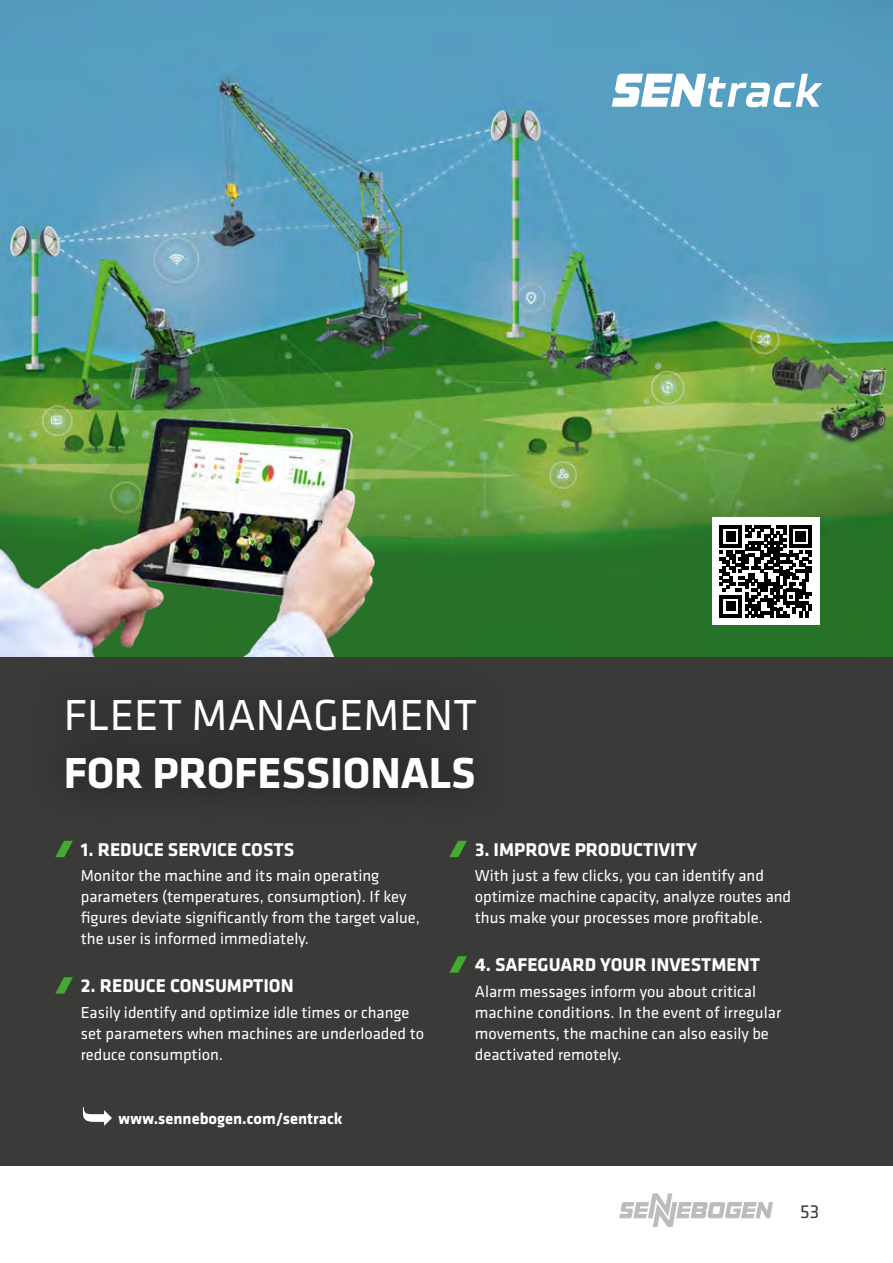
<style>
.page{position:relative;width:893px;height:1263px;background:#fff}
.page>*{position:absolute;margin:0;border:0;box-sizing:border-box;transform-origin:0 0}
.t1{font:700 45px "Klavika";letter-spacing:-.005em;color:#fff}
.t2{font:45px "Klavika";color:#fff}
.t3{font:19.5px "Klavika";color:#3a3a39}
.t4{font:700 19.2px "Klavika";color:#fff}
.t5{font:16.5px/21px "Klavika";color:#fff}
.t6{font:700 16.5px "Klavika";color:#fff}
</style>
<div class="page">
<svg style="left:619px;top:1193px;width:154px;height:34px"></svg>
<img style="left:0;top:0;width:893px;height:658px">
<img style="left:0;top:389px;width:384px;height:269px">
<div style="left:0;top:658px;width:893px;height:508px;background:#3a3a39"></div>
<div style="left:30px;top:662px;width:480px;height:163px;background:#343433"></div>
<svg style="left:612px;top:74px;width:210px;height:33px"></svg>
<div style="left:712px;top:517px;width:107px;height:108px;background:#fff"></div>
<svg style="left:719px;top:525px;width:93px;height:92px"></svg>
<svg style="left:83px;top:1107px;width:29px;height:19px"></svg>
<svg style="left:55px;top:841px;width:18px;height:16px"></svg>
<svg style="left:55px;top:977px;width:18px;height:17px"></svg>
<svg style="left:449px;top:841px;width:18px;height:16px"></svg>
<svg style="left:449px;top:956px;width:18px;height:17px"></svg>
<h1 class="t2" style="left:64px;top:685px;width:415px">FLEET MANAGEMENT</h1>
<h1 class="t1" style="left:64px;top:740px;width:413px">FOR PROFESSIONALS</h1>
<p class="t4" style="left:81px;top:835px;width:215px">1. REDUCE SERVICE COSTS</p>
<p class="t5" style="left:81px;top:865px;width:341px">Monitor the machine and its main operating parameters (temperatures, consumption). If key figures deviate significantly from the target value, the user is informed immediately.</p>
<p class="t4" style="left:81px;top:972px;width:214px">2. REDUCE CONSUMPTION</p>
<p class="t5" style="left:81px;top:1001px;width:345px">Easily identify and optimize idle times or change set parameters when machines are underloaded to reduce consumption.</p>
<p class="t6" style="left:119px;top:1106px;width:225px">www.sennebogen.com/sentrack</p>
<p class="t4" style="left:475px;top:835px;width:224px">3. IMPROVE PRODUCTIVITY</p>
<p class="t5" style="left:475px;top:865px;width:318px">With just a few clicks, you can identify and optimize machine capacity, analyze routes and thus make your processes more profitable.</p>
<p class="t4" style="left:475px;top:951px;width:286px">4. SAFEGUARD YOUR INVESTMENT</p>
<p class="t5" style="left:475px;top:980px;width:308px">Alarm messages inform you about critical machine conditions. In the event of irregular movements, the machine can also easily be deactivated remotely.</p>
<p class="t3" style="left:800px;top:1199px;width:21px">53</p>
</div>
